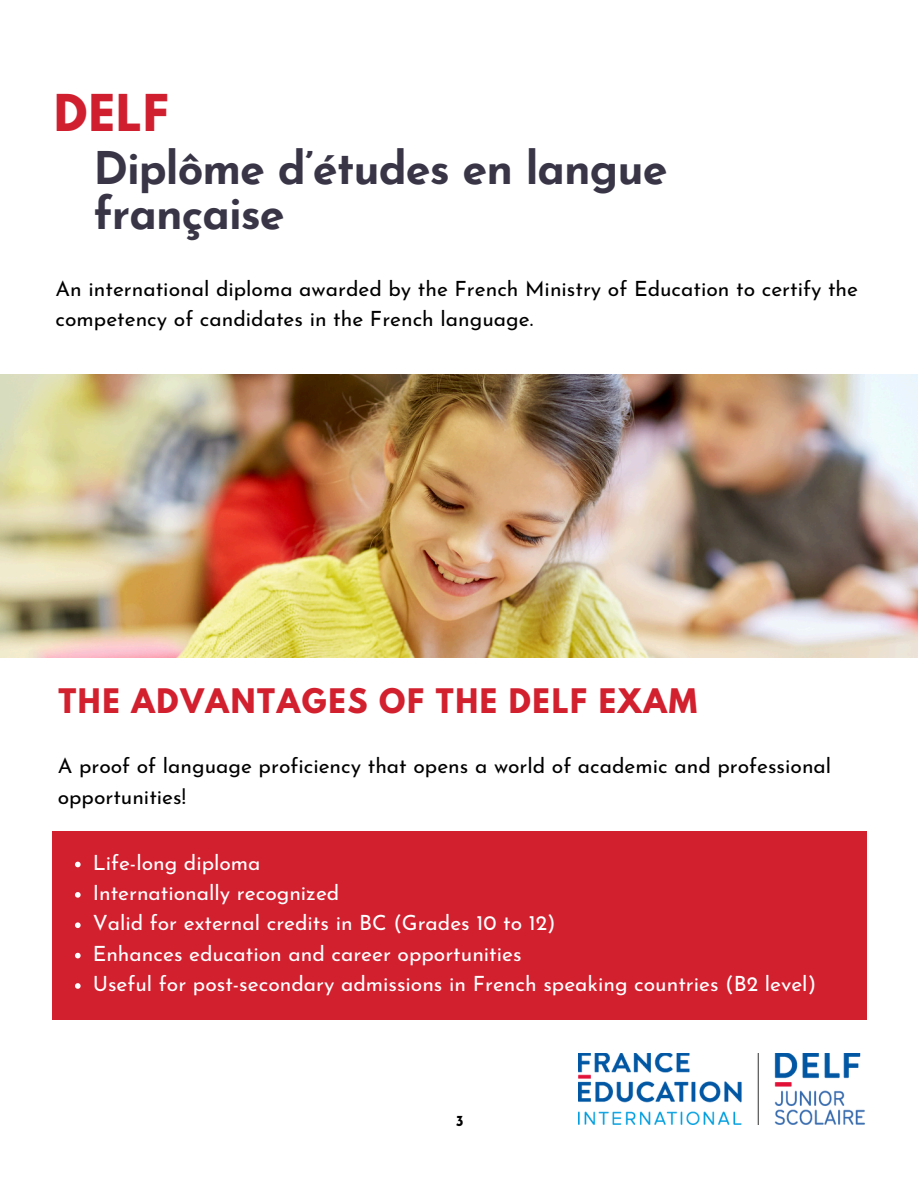
<style>
.page{position:relative;width:918px;height:1188px;background:#fff}
.page>*{position:absolute;margin:0;border:0;box-sizing:border-box;transform-origin:0 0}
.t1{font:700 45px/45px "Josefin Sans";letter-spacing:-.02em;color:#393547}
.t2{font:700 45px "League Spartan";color:#d02030}
.t3{font:700 30px "League Spartan";letter-spacing:.055em;color:#d2202f}
.t4{font:21px/30.3px "Josefin Sans";color:#000}
.t5{font:21px "Josefin Sans";color:#fff}
.t6{font:700 15px "Josefin Sans";color:#000}
</style>
<div class="page">
<div style="left:52px;top:831px;width:814px;height:189px;background:#d2202f"></div>
<img style="left:0;top:374px;width:918px;height:284px">
<svg style="left:75px;top:862px;width:6px;height:5px"></svg>
<svg style="left:75px;top:892px;width:6px;height:6px"></svg>
<svg style="left:75px;top:922px;width:6px;height:6px"></svg>
<svg style="left:75px;top:953px;width:6px;height:5px"></svg>
<svg style="left:75px;top:983px;width:6px;height:6px"></svg>
<img style="left:579px;top:1053px;width:286px;height:72px">
<h1 class="t2" style="left:54px;top:90px;width:116px">DELF</h1>
<p class="t1" style="left:93px;top:150px;width:576px">Diplôme d’études en langue française</p>
<h2 class="t4" style="left:56px;top:276px;width:804px">An international diploma awarded by the French Ministry of Education to certify the competency of candidates in the French language.</h2>
<p class="t3" style="left:58px;top:686px;width:640px">THE ADVANTAGES OF THE DELF EXAM</p>
<p class="t4" style="left:58px;top:753px;width:775px">A proof of language proficiency that opens a world of academic and professional opportunities!</p>
<h3 class="t5" style="left:93px;top:854px;width:169px">Life-long diploma</h3>
<p class="t5" style="left:93px;top:884px;width:248px">Internationally recognized</p>
<p class="t5" style="left:93px;top:915px;width:464px">Valid for external credits in BC (Grades 10 to 12)</p>
<p class="t5" style="left:93px;top:945px;width:431px">Enhances education and career opportunities</p>
<p class="t5" style="left:93px;top:975px;width:725px">Useful for post-secondary admissions in French speaking countries (B2 level)</p>
<p class="t6" style="left:456px;top:1115px;width:9px">3</p>
</div>
